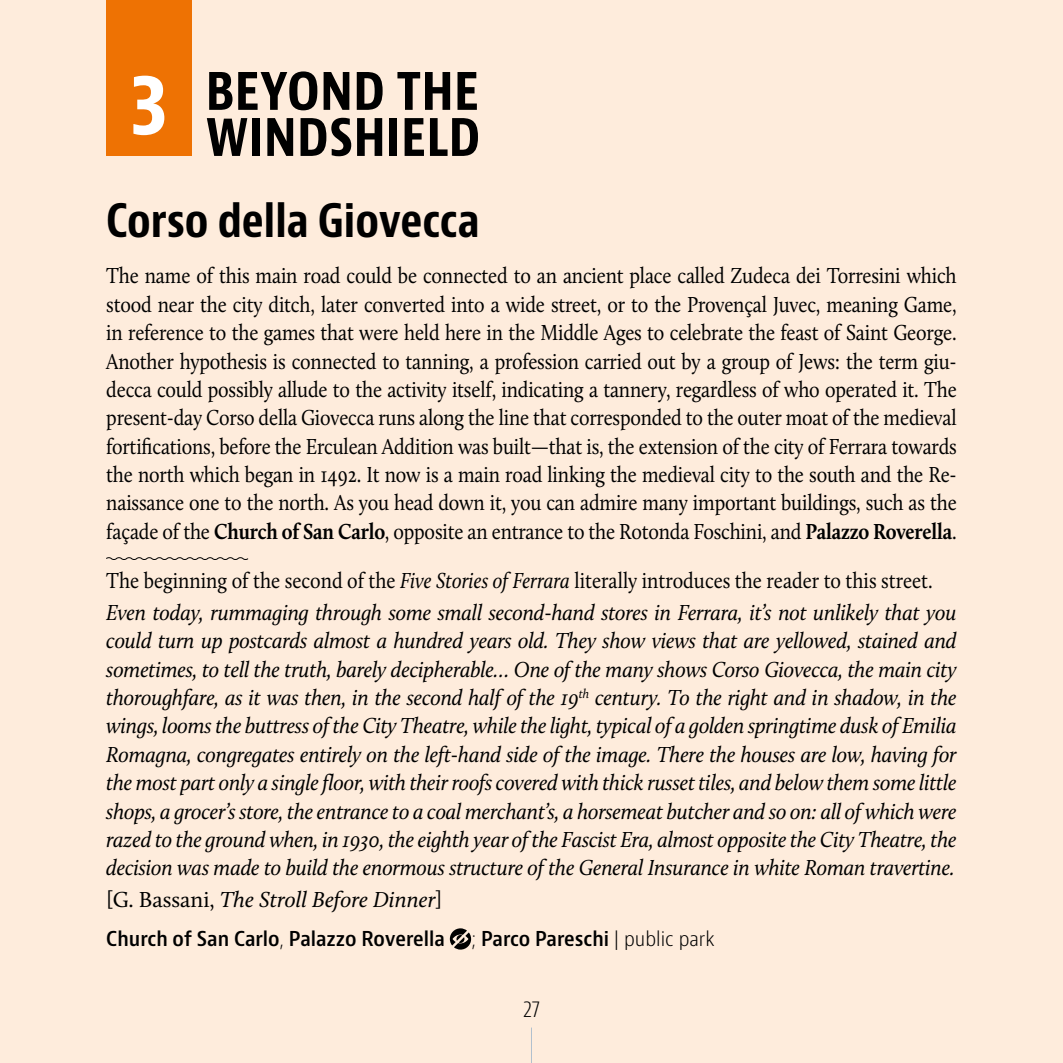
<style>
.page{position:relative;width:1063px;height:1063px;background:#feecdc}
.page>*{position:absolute;margin:0;border:0;box-sizing:border-box;transform-origin:0 0}
.t1{font:700 condensed 55px/46px "Bernino Sans";color:#000;text-align:right}
.t2{font:700 condensed 45px "Bernino Sans";color:#000}
.t3{font:22.5px/28.2px "Calluna";letter-spacing:-.01em;color:#000;text-align:justify;scale:.88 1}
.t4{font:italic 22.5px/28.2px "Calluna";letter-spacing:-.01em;color:#000;text-align:justify;scale:.95 1}
.t5{font:italic 22.5px/32px "Calluna";letter-spacing:-.01em;color:#000;scale:.88 1}
.t6{font:italic 22.5px "Calluna";letter-spacing:-.01em;color:#000}
.t7{font:300 condensed 22.5px "Bernino Sans";color:#000}
.t8{font:600 condensed 20px "Bernino Sans";color:#000}
.s1{font-size:85px;color:#fff}
.s2{font-weight:700}
.s3{font-style:normal}
.s4{font-weight:300}
</style>
<div class="page">
<hr style="left:531px;top:1028px;width:1px;height:35px;background:#b1c0ce">
<div style="left:106px;top:0;width:85px;height:156px;background:#ee7203"></div>
<svg style="left:106px;top:557px;width:143px;height:3px"></svg>
<svg style="left:450px;top:928px;width:21px;height:22px"></svg>
<h1 class="t1" style="left:130px;top:68px;width:352px"><span class="s1">3</span> BEYOND THE<br>WINDSHIELD</h1>
<h2 class="t2" style="left:106px;top:193px;width:375px">Corso della Giovecca</h2>
<p class="t3" style="left:106px;top:262px;width:968px">The name of this main road could be connected to an ancient place called Zudeca dei Torresini which stood near the city ditch, later converted into a wide street, or to the Provençal Juvec, meaning Game, in reference to the games that were held here in the Middle Ages to celebrate the feast of Saint George.<br>Another hypothesis is connected to tanning, a profession carried out by a group of Jews: the term giu&shy;decca could possibly allude to the activity itself, indicating a tannery, regardless of who operated it. The present-day Corso della Giovecca runs along the line that corresponded to the outer moat of the medieval fortifications, before the Erculean Addition was built—that is, the extension of the city of Ferrara towards the north which began in 1492. It now is a main road linking the medieval city to the south and the Re&shy;naissance one to the north. As you head down it, you can admire many important buildings, such as the façade of the <span class="s2">Church of San Carlo</span>, opposite an entrance to the Rotonda Foschini, and <span class="s2">Palazzo Roverella</span>.</p>
<p class="t5" style="left:106px;top:564px;width:968px"><span class="s3">The beginning of the second of the</span> Five Stories of Ferrara <span class="s3">literally introduces the reader to this street.<br></span>Even today, rummaging through some small second-hand stores in Ferrara, it’s not unlikely that you</p>
<p class="t4" style="left:106px;top:627px;width:897px">could turn up postcards almost a hundred years old. They show views that are yellowed, stained and sometimes, to tell the truth, barely decipherable… One of the many shows Corso Giovecca, the main city thoroughfare, as it was then, in the second half of the 19<sup>th</sup> century. To the right and in shadow, in the wings, looms the buttress of the City Theatre, while the light, typical of a golden springtime dusk of Emilia Romagna, congregates entirely on the left-hand side of the image. There the houses are low, having for the most part only a single floor, with their roofs covered with thick russet tiles, and below them some little shops, a grocer’s store, the entrance to a coal merchant’s, a horsemeat butcher and so on: all of which were razed to the ground when, in 1930, the eighth year of the Fascist Era, almost opposite the City Theatre, the decision was made to build the enormous structure of the General Insurance in white Roman travertine.</p>
<p class="t6" style="left:106px;top:886px;width:337px"><span class="s3">[G. Bassani,</span> The Stroll Before Dinner<span class="s3">]</span></p>
<p class="t8" style="left:106px;top:926px;width:340px">Church of San Carlo<span class="s4">,</span> Palazzo Roverella</p>
<p class="t8" style="left:472px;top:926px;width:244px"><span class="s4">;</span> Parco Pareschi <span class="s4">| public park</span></p>
<p class="t7" style="left:523px;top:995px;width:18px">27</p>
</div>
